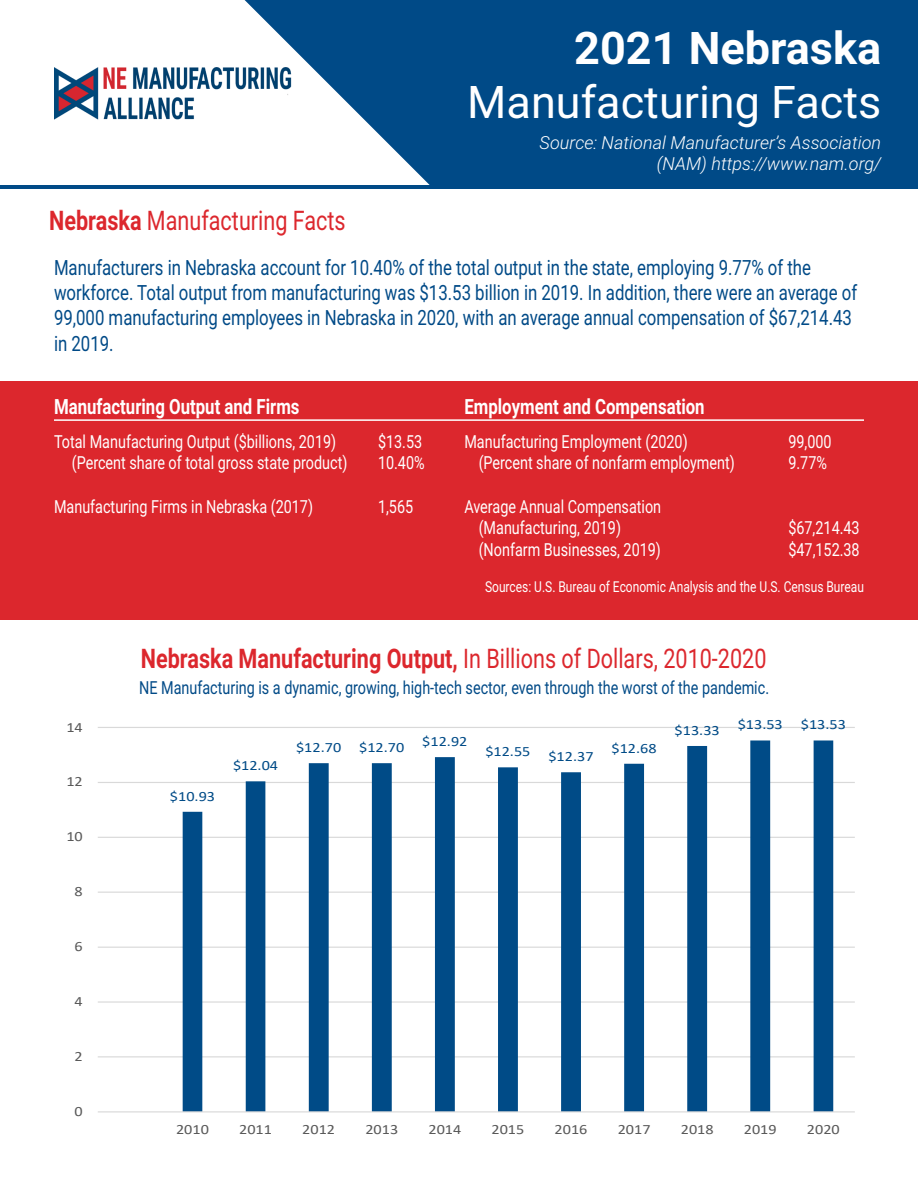
<style>
.page{position:relative;width:918px;height:1188px;background:#fff}
.page>*{position:absolute;margin:0;border:0;box-sizing:border-box;transform-origin:0 0}
.t1{font:45px "Roboto";color:#fff}
.t2{font:700 45px "Roboto";color:#fff}
.t3{font:27px "Roboto";color:#dc272d;scale:.8 1}
.t4{font:21px/25.2px "Roboto";color:#004a87;scale:.8 1}
.t5{font:700 21px "Roboto";color:#fff;scale:.8 1}
.t6{font:18px "Roboto";color:#fff;scale:.8 1}
.t7{font:18px "Roboto";color:#004a87;scale:.8 1}
.t8{font:italic 300 18px "Roboto";color:#fff}
.t9{font:15px "Roboto";color:#fff;scale:.8 1}
.t10{font:14.25px "Calibri";color:#004b87;scale:1.14 1}
.t11{font:14.25px "Calibri";color:#595959;scale:1.14 1}
.s1{font-weight:700}
</style>
<div class="page">
<svg style="left:245px;top:0;width:673px;height:186px;background:#1d5e94"></svg>
<img style="left:54px;top:63px;width:238px;height:63px">
<div style="left:0;top:381px;width:918px;height:239px;background:#dc272d"></div>
<hr style="left:0;top:186px;width:918px;height:3px;background:#004a87">
<hr style="left:54px;top:419px;width:810px;height:2px;background:#fff">
<svg style="left:98px;top:727px;width:757px;height:386px"></svg>
<p class="t3" style="left:49px;top:201px;width:372px"><span class="s1">Nebraska</span> Manufacturing Facts</p>
<p class="t2" style="left:574px;top:16px;width:309px">2021 Nebraska</p>
<p class="t1" style="left:467px;top:70px;width:415px">Manufacturing Facts</p>
<p class="t8" style="left:540px;top:130px;width:343px">Source: National Manufacturer’s Association</p>
<p class="t8" style="left:657px;top:151px;width:226px">(NAM) https://www.nam.org/</p>
<p class="t4" style="left:54px;top:254px;width:1005px">Manufacturers in Nebraska account for 10.40% of the total output in the state, employing 9.77% of the workforce. Total output from manufacturing was $13.53 billion in 2019. In addition, there were an average of 99,000 manufacturing employees in Nebraska in 2020, with an average annual compensation of $67,214.43 in 2019.</p>
<p class="t5" style="left:54px;top:392px;width:308px">Manufacturing Output and Firms</p>
<p class="t6" style="left:54px;top:429px;width:354px">Total Manufacturing Output ($billions, 2019)</p>
<p class="t6" style="left:378px;top:429px;width:57px">$13.53</p>
<p class="t6" style="left:72px;top:450px;width:346px">(Percent share of total gross state product)</p>
<p class="t6" style="left:378px;top:450px;width:60px">10.40%</p>
<p class="t6" style="left:54px;top:494px;width:325px">Manufacturing Firms in Nebraska (2017)</p>
<p class="t6" style="left:378px;top:494px;width:45px">1,565</p>
<p class="t5" style="left:464px;top:392px;width:302px">Employment and Compensation</p>
<p class="t6" style="left:464px;top:429px;width:281px">Manufacturing Employment (2020)</p>
<p class="t6" style="left:788px;top:429px;width:56px">99,000</p>
<p class="t6" style="left:479px;top:450px;width:322px">(Percent share of nonfarm employment)</p>
<p class="t6" style="left:788px;top:450px;width:50px">9.77%</p>
<p class="t6" style="left:464px;top:494px;width:248px">Average Annual Compensation</p>
<p class="t6" style="left:479px;top:515px;width:179px">(Manufacturing, 2019)</p>
<p class="t6" style="left:788px;top:515px;width:91px">$67,214.43</p>
<p class="t6" style="left:479px;top:537px;width:229px">(Nonfarm Businesses, 2019)</p>
<p class="t6" style="left:788px;top:537px;width:91px">$47,152.38</p>
<p class="t9" style="left:485px;top:576px;width:475px">Sources: U.S. Bureau of Economic Analysis and the U.S. Census Bureau</p>
<p class="t3" style="left:141px;top:640px;width:784px"><span class="s1">Nebraska Manufacturing Output,</span> In Billions of Dollars, 2010-2020</p>
<p class="t11" style="left:66px;top:717px;width:16px">14</p>
<p class="t11" style="left:66px;top:772px;width:16px">12</p>
<p class="t11" style="left:66px;top:827px;width:16px">10</p>
<p class="t11" style="left:75px;top:882px;width:9px">8</p>
<p class="t11" style="left:75px;top:937px;width:9px">6</p>
<p class="t11" style="left:75px;top:991px;width:9px">4</p>
<p class="t11" style="left:75px;top:1046px;width:9px">2</p>
<p class="t11" style="left:75px;top:1101px;width:9px">0</p>
<p class="t7" style="left:139px;top:675px;width:789px">NE Manufacturing is a dynamic, growing, high-tech sector, even through the worst of the pandemic.</p>
<p class="t10" style="left:170px;top:786px;width:41px">$10.93</p>
<p class="t10" style="left:233px;top:756px;width:41px">$12.04</p>
<p class="t10" style="left:296px;top:738px;width:41px">$12.70</p>
<p class="t10" style="left:359px;top:738px;width:41px">$12.70</p>
<p class="t10" style="left:422px;top:732px;width:41px">$12.92</p>
<p class="t10" style="left:485px;top:742px;width:41px">$12.55</p>
<p class="t10" style="left:548px;top:747px;width:41px">$12.37</p>
<p class="t10" style="left:612px;top:738px;width:41px">$12.68</p>
<p class="t10" style="left:675px;top:720px;width:41px">$13.33</p>
<p class="t10" style="left:738px;top:715px;width:41px">$13.53</p>
<p class="t10" style="left:801px;top:715px;width:41px">$13.53</p>
<p class="t11" style="left:176px;top:1120px;width:30px">2010</p>
<p class="t11" style="left:239px;top:1120px;width:30px">2011</p>
<p class="t11" style="left:302px;top:1120px;width:30px">2012</p>
<p class="t11" style="left:365px;top:1120px;width:30px">2013</p>
<p class="t11" style="left:428px;top:1120px;width:30px">2014</p>
<p class="t11" style="left:492px;top:1120px;width:30px">2015</p>
<p class="t11" style="left:555px;top:1120px;width:30px">2016</p>
<p class="t11" style="left:618px;top:1120px;width:30px">2017</p>
<p class="t11" style="left:681px;top:1120px;width:30px">2018</p>
<p class="t11" style="left:744px;top:1120px;width:30px">2019</p>
<p class="t11" style="left:807px;top:1120px;width:30px">2020</p>
</div>
